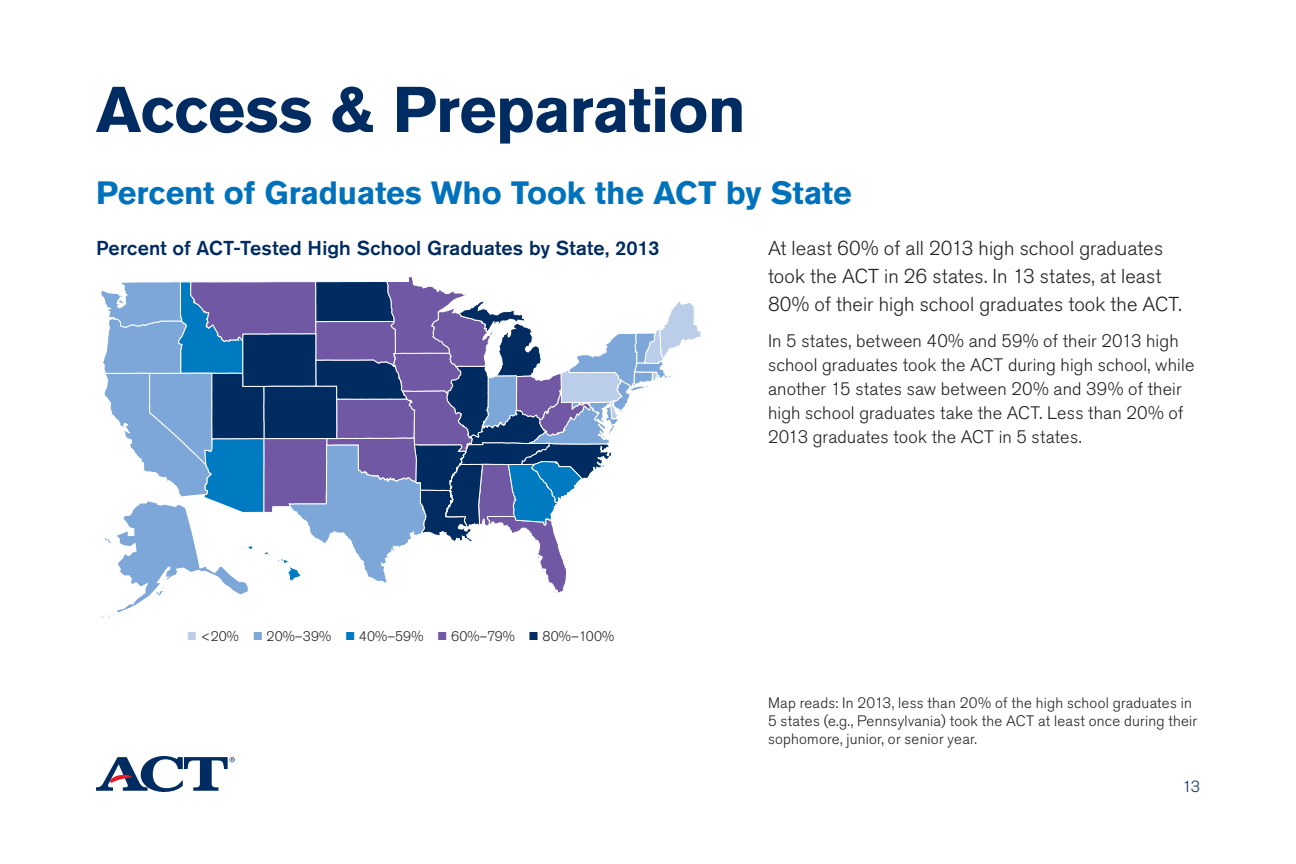
<style>
.page{position:relative;width:1296px;height:864px;background:#fff}
.page>*{position:absolute;margin:0;border:0;box-sizing:border-box;transform-origin:0 0}
.t1{font:700 64px "Akzidenz Grotesk Std";letter-spacing:-.015em;color:#002c62}
.t2{font:700 32px "Akzidenz Grotesk Std";letter-spacing:-.005em;color:#0072bc}
.t3{font:300 20px/28px "Akzidenz Grotesk Std";letter-spacing:.005em;color:#231f20}
.t4{font:500 20px "Akzidenz Grotesk Std";letter-spacing:.005em;color:#002c62}
.t5{font:300 18px/24px "Akzidenz Grotesk Std";letter-spacing:.01em;color:#231f20}
.t6{font:300 16px "Akzidenz Grotesk Std";color:#002c62}
.t7{font:300 15px/18px "Akzidenz Grotesk Std";letter-spacing:.015em;color:#231f20}
.t8{font:300 13.8px "Akzidenz Grotesk Std";color:#231f20}
</style>
<div class="page">
<svg style="left:96px;top:756px;width:139px;height:36px"></svg>
<svg style="left:101px;top:277px;width:600px;height:341px"></svg>
<h1 class="t1" style="left:96px;top:73px;width:652px">Access &amp; Preparation</h1>
<h2 class="t2" style="left:96px;top:174px;width:757px">Percent of Graduates Who Took the ACT by State</h2>
<p class="t4" style="left:96px;top:236px;width:565px">Percent of ACT-Tested High School Graduates by State, 2013</p>
<p class="t8" style="left:201px;top:629px;width:40px">&lt;20%</p>
<p class="t8" style="left:267px;top:629px;width:66px">20%–39%</p>
<p class="t8" style="left:359px;top:629px;width:66px">40%–59%</p>
<p class="t8" style="left:451px;top:629px;width:65px">60%–79%</p>
<p class="t8" style="left:543px;top:629px;width:73px">80%–100%</p>
<p class="t3" style="left:768px;top:234px;width:415px">At least 60% of all 2013 high school graduates took the ACT in 26 states. In 13 states, at least<br>80% of their high school graduates took the ACT.</p>
<p class="t5" style="left:768px;top:329px;width:428px">In 5 states, between 40% and 59% of their 2013 high school graduates took the ACT during high school, while another 15 states saw between 20% and 39% of their high school graduates take the ACT. Less than 20% of 2013 graduates took the ACT in 5 states.</p>
<p class="t7" style="left:768px;top:694px;width:431px">Map reads: In 2013, less than 20% of the high school graduates in<br>5 states (e.g., Pennsylvania) took the ACT at least once during their sophomore, junior, or senior year.</p>
<p class="t6" style="left:1182px;top:778px;width:19px">13</p>
</div>
